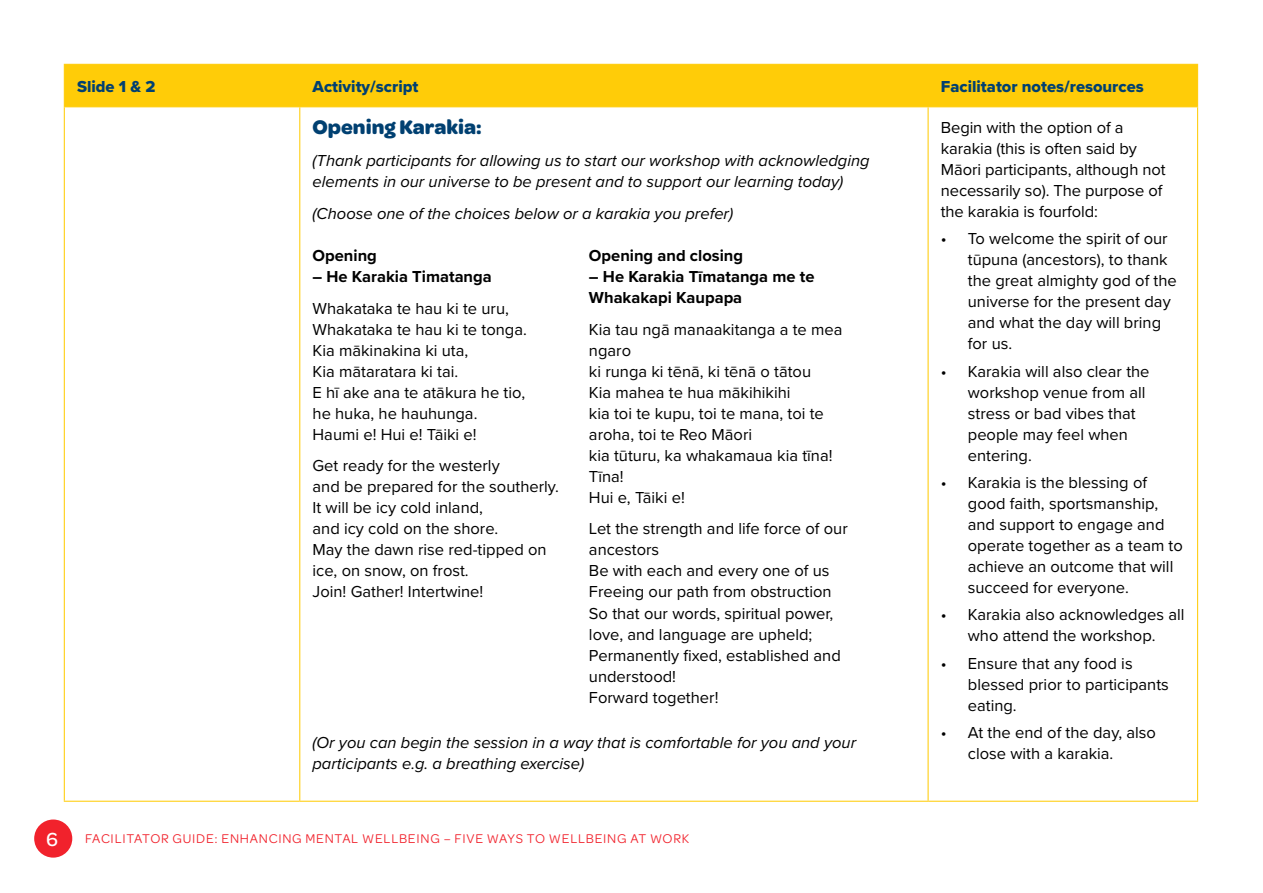
<style>
.page{position:relative;width:1263px;height:893px;background:#fff}
.page>*{position:absolute;margin:0;border:0;box-sizing:border-box;transform-origin:0 0}
.t1{font:700 21px "Omnes";color:#004071}
.t2{font:500 20.1px "Omnes";color:#fff}
.t3{font:16.5px/21px "Proxima Nova";color:#000}
.t4{font:italic 16.5px/21px "Proxima Nova";color:#000}
.t5{font:700 16.5px/21px "Proxima Nova";color:#000}
.t6{font:16.5px "Proxima Nova Extrabld";color:#004071}
.t7{font:13.5px "Omnes";letter-spacing:.055em;color:#f1222c}
</style>
<div class="page">
<div style="left:65px;top:65px;width:1132px;height:41px;background:#ffcc08"></div>
<hr style="left:64px;top:65px;width:1px;height:41px;background:#ffcc08">
<hr style="left:64px;top:64px;width:236px;height:1px;background:#ffcc08">
<hr style="left:300px;top:64px;width:628px;height:1px;background:#ffcc08">
<hr style="left:928px;top:64px;width:270px;height:1px;background:#ffcc08">
<hr style="left:299px;top:65px;width:1px;height:41px;background:#ffcc08">
<hr style="left:927px;top:65px;width:2px;height:41px;background:#ffcc08">
<hr style="left:1197px;top:65px;width:1px;height:41px;background:#ffcc08">
<hr style="left:64px;top:107px;width:1px;height:694px;background:#ffcc08">
<hr style="left:64px;top:106px;width:236px;height:1px;background:#ffcc08">
<hr style="left:299px;top:107px;width:1px;height:694px;background:#ffcc08">
<hr style="left:300px;top:106px;width:628px;height:1px;background:#ffcc08">
<hr style="left:927px;top:107px;width:2px;height:694px;background:#ffcc08">
<hr style="left:928px;top:106px;width:270px;height:1px;background:#ffcc08">
<hr style="left:1197px;top:107px;width:1px;height:694px;background:#ffcc08">
<hr style="left:64px;top:801px;width:236px;height:1px;background:#ffcc08">
<hr style="left:300px;top:801px;width:628px;height:1px;background:#ffcc08">
<hr style="left:928px;top:801px;width:270px;height:1px;background:#ffcc08">
<div style="left:34px;top:819px;width:38px;height:39px;background:#f1222c;border-radius:50%"></div>
<p class="t6" style="left:77px;top:74px;width:80px">Slide 1 &amp; 2</p>
<p class="t6" style="left:313px;top:74px;width:107px">Activity/script</p>
<p class="t6" style="left:941px;top:74px;width:204px">Facilitator notes/resources</p>
<p class="t1" style="left:313px;top:115px;width:171px">Opening Karakia:</p>
<p class="t4" style="left:313px;top:149px;width:559px">(Thank participants for allowing us to start our workshop with acknowledging elements in our universe to be present and to support our learning today)</p>
<p class="t4" style="left:313px;top:202px;width:422px">(Choose one of the choices below or a karakia you prefer)</p>
<p class="t5" style="left:313px;top:245px;width:66px">Opening</p>
<p class="t5" style="left:313px;top:266px;width:181px">– He Karakia Timatanga</p>
<p class="t3" style="left:313px;top:297px;width:216px">Whakataka te hau ki te uru,<br>Whakataka te hau ki te tonga.<br>Kia mākinakina ki uta,<br>Kia mātaratara ki tai.<br>E hī ake ana te atākura he tio, he huka, he hauhunga.<br>Haumi e! Hui e! Tāiki e!</p>
<p class="t3" style="left:313px;top:455px;width:248px">Get ready for the westerly<br>and be prepared for the southerly.<br>It will be icy cold inland,<br>and icy cold on the shore.<br>May the dawn rise red-tipped on ice, on snow, on frost.<br>Join! Gather! Intertwine!</p>
<p class="t3" style="left:941px;top:116px;width:226px">Begin with the option of a karakia (this is often said by<br>Māori participants, although not necessarily so). The purpose of the karakia is fourfold:</p>
<p class="t3" style="left:968px;top:227px;width:211px;text-indent:-27px">• To welcome the spirit of our tūpuna (ancestors), to thank the great almighty god of the universe for the present day and what the day will bring for us.</p>
<p class="t3" style="left:968px;top:360px;width:183px;text-indent:-27px">• Karakia will also clear the workshop venue from all stress or bad vibes that people may feel when entering.</p>
<p class="t3" style="left:968px;top:471px;width:217px;text-indent:-27px">• Karakia is the blessing of good faith, sportsmanship, and support to engage and operate together as a team to achieve an outcome that will succeed for everyone.</p>
<p class="t3" style="left:941px;top:604px;width:245px;text-align:center">• Karakia also acknowledges all who attend the workshop.</p>
<p class="t3" style="left:968px;top:652px;width:203px;text-indent:-27px">• Ensure that any food is blessed prior to participants eating.</p>
<p class="t3" style="left:968px;top:721px;width:190px;text-indent:-27px">• At the end of the day, also close with a karakia.</p>
<p class="t5" style="left:589px;top:245px;width:156px">Opening and closing</p>
<p class="t5" style="left:589px;top:266px;width:227px">– He Karakia Tīmatanga me te<br>Whakakapi Kaupapa</p>
<p class="t3" style="left:589px;top:318px;width:255px">Kia tau ngā manaakitanga a te mea ngaro<br>ki runga ki tēnā, ki tēnā o tātou<br>Kia mahea te hua mākihikihi<br>kia toi te kupu, toi te mana, toi te aroha, toi te Reo Māori<br>kia tūturu, ka whakamaua kia tīna!<br>Tīna!<br>Hui e, Tāiki e!</p>
<p class="t3" style="left:589px;top:518px;width:260px">Let the strength and life force of our ancestors<br>Be with each and every one of us<br>Freeing our path from obstruction<br>So that our words, spiritual power, love, and language are upheld;<br>Permanently fixed, established and understood!<br>Forward together!</p>
<p class="t4" style="left:313px;top:731px;width:545px">(Or you can begin the session in a way that is comfortable for you and your participants e.g. a breathing exercise)</p>
<p class="t2" style="left:46px;top:827px;width:13px">6</p>
<p class="t7" style="left:85px;top:831px;width:606px">FACILITATOR GUIDE: ENHANCING MENTAL WELLBEING – FIVE WAYS TO WELLBEING AT WORK</p>
</div>
